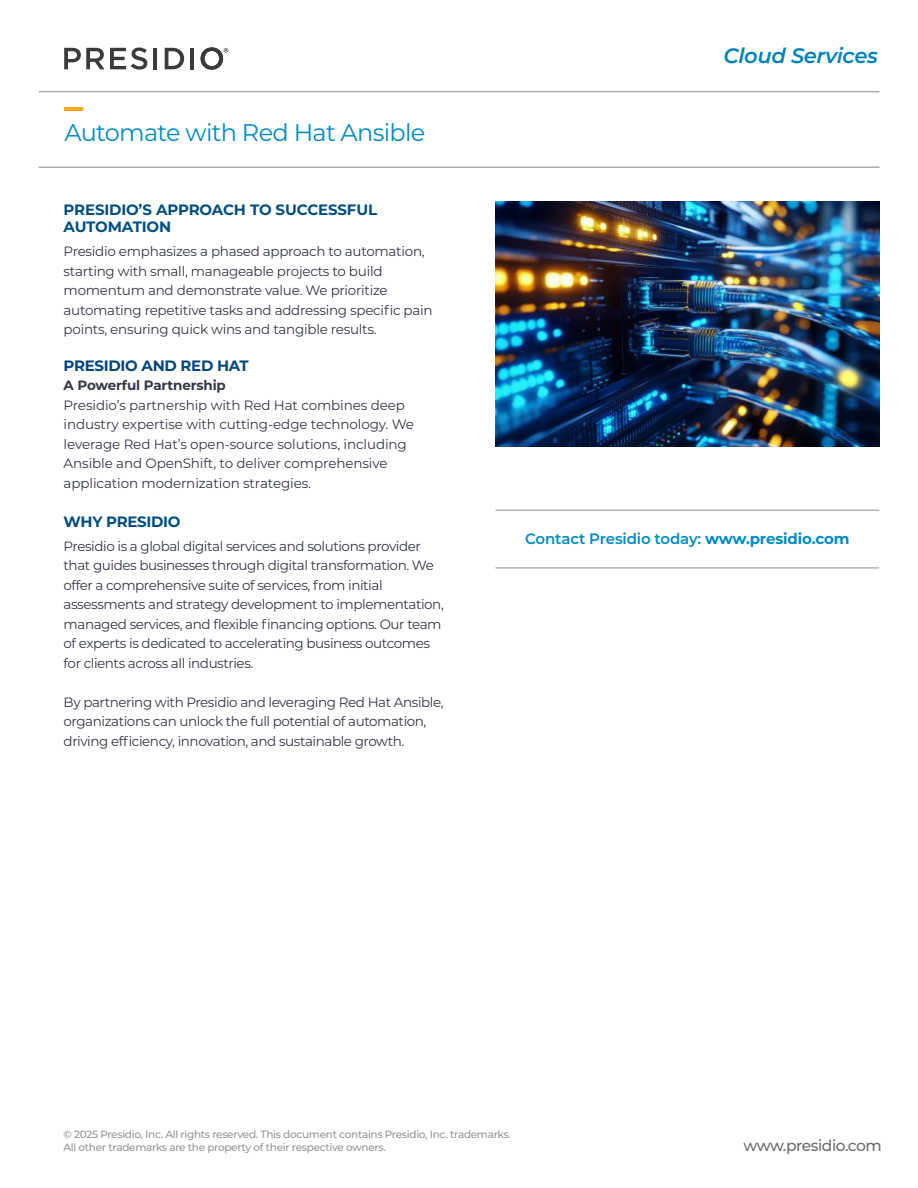
<style>
.page{position:relative;width:918px;height:1188px;background:#fff}
.page>*{position:absolute;margin:0;border:0;box-sizing:border-box;transform-origin:0 0}
.t1{font:24.15px "Montserrat";letter-spacing:-.03em;color:#008cc4}
.t2{font:italic 600 21.15px "Montserrat";color:#0081be}
.t3{font:500 15.45px "Montserrat";letter-spacing:-.03em;color:#6b6c6d}
.t4{font:700 15px/16.8px "Montserrat";letter-spacing:-.01em;color:#004e80}
.t5{font:600 15px "Montserrat";letter-spacing:-.01em;color:#008cc4}
.t6{font:700 15px "Montserrat";letter-spacing:-.02em;color:#00467f}
.t7{font:13.5px/19.5px "Montserrat";letter-spacing:-.03em;color:#323747}
.t8{font:13.5px/19.5px "Montserrat";letter-spacing:-.01em;color:#323747}
.t9{font:700 13.5px "Montserrat";letter-spacing:-.01em;color:#323747}
.t10{font:500 10.5px/13.5px "Montserrat";letter-spacing:-.03em;color:#959595}
.s1{font-weight:700}
</style>
<div class="page">
<hr style="left:65px;top:108px;width:18px;height:3px;background:#ffa716">
<svg style="left:64px;top:47px;width:83px;height:23px"></svg>
<hr style="left:154px;top:48px;width:3px;height:21px;background:#3a3a3a">
<svg style="left:165px;top:48px;width:19px;height:21px"></svg>
<hr style="left:190px;top:48px;width:4px;height:21px;background:#3a3a3a">
<svg style="left:201px;top:47px;width:27px;height:23px"></svg>
<hr style="left:39px;top:91px;width:840px;height:1px;background:#ababab">
<hr style="left:39px;top:166px;width:840px;height:2px;background:#ababab">
<img style="left:495px;top:201px;width:385px;height:245px">
<hr style="left:495px;top:510px;width:384px;height:1px;background:#b3b3b3">
<hr style="left:495px;top:567px;width:384px;height:2px;background:#b3b3b3">
<h1 class="t1" style="left:65px;top:115px;width:362px">Automate with Red Hat Ansible</h1>
<p class="t4" style="left:64px;top:201px;width:315px">PRESIDIO’S APPROACH TO SUCCESSFUL<br>AUTOMATION</p>
<p class="t7" style="left:64px;top:241px;width:371px">Presidio emphasizes a phased approach to automation, starting with small, manageable projects to build momentum and demonstrate value. We prioritize automating repetitive tasks and addressing specific pain points, ensuring quick wins and tangible results.</p>
<p class="t6" style="left:64px;top:354px;width:187px">PRESIDIO AND RED HAT</p>
<p class="t9" style="left:64px;top:376px;width:164px">A Powerful Partnership</p>
<p class="t8" style="left:64px;top:395px;width:352px">Presidio’s partnership with Red Hat combines deep industry expertise with cutting-edge technology. We leverage Red Hat’s open-source solutions, including Ansible and OpenShift, to deliver comprehensive application modernization strategies.</p>
<p class="t4" style="left:64px;top:512px;width:118px">WHY PRESIDIO</p>
<p class="t7" style="left:64px;top:536px;width:382px">Presidio is a global digital services and solutions provider that guides businesses through digital transformation. We offer a comprehensive suite of services, from initial assessments and strategy development to implementation, managed services, and flexible financing options. Our team of experts is dedicated to accelerating business outcomes for clients across all industries.</p>
<p class="t7" style="left:64px;top:692px;width:382px">By partnering with Presidio and leveraging Red Hat Ansible, organizations can unlock the full potential of automation, driving efficiency, innovation, and sustainable growth.</p>
<h2 class="t2" style="left:724px;top:39px;width:156px;rotate:1deg">Cloud Services</h2>
<p class="t5" style="left:525px;top:528px;width:326px">Contact Presidio today: <span class="s1">www.presidio.com</span></p>
<p class="t10" style="left:63px;top:1127px;width:449px">© 2025 Presidio, Inc. All rights reserved. This document contains Presidio, Inc. trademarks.<br>All other trademarks are the property of their respective owners.</p>
<p class="t3" style="left:743px;top:1135px;width:140px">www.presidio.com</p>
</div>
